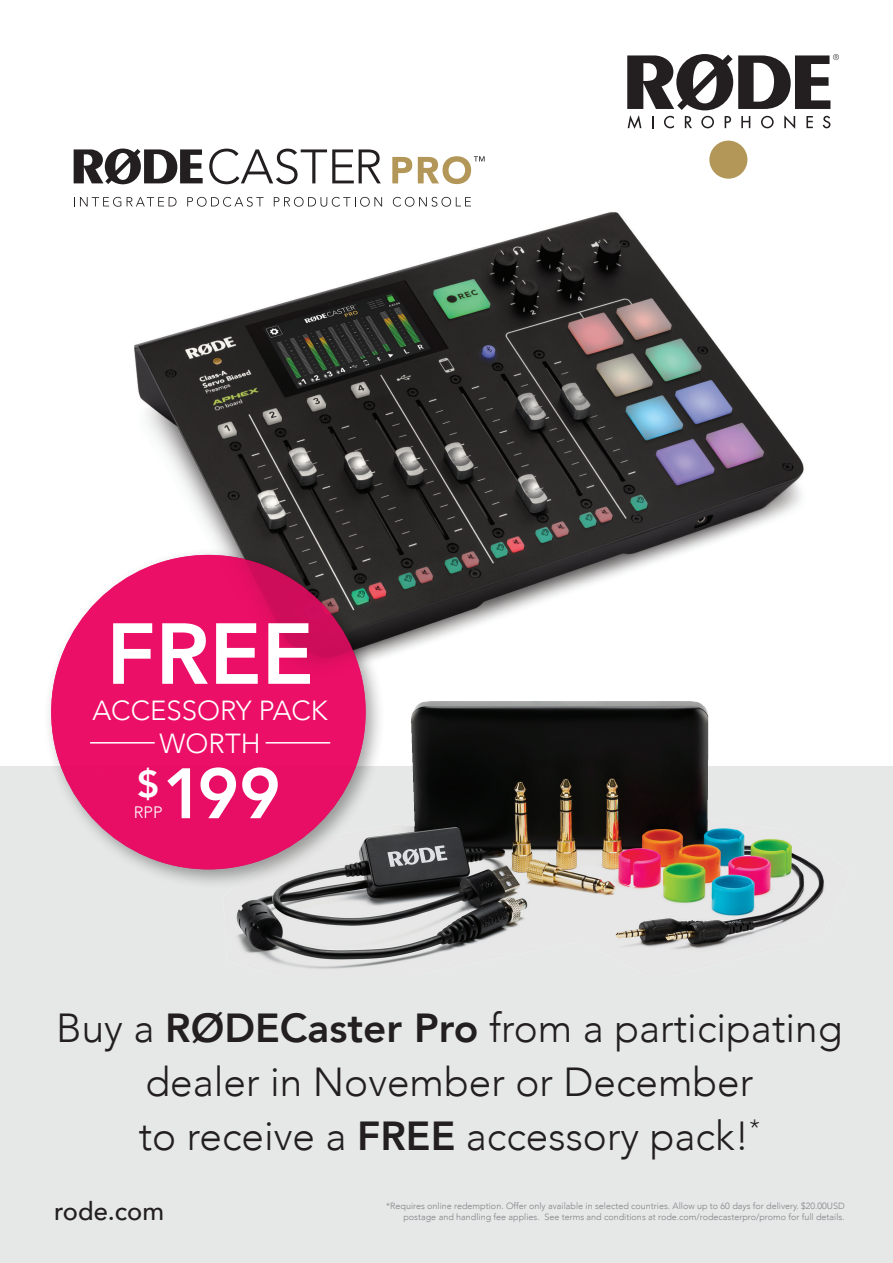
<style>
.page{position:relative;width:893px;height:1263px;background:#fff}
.page>*{position:absolute;margin:0;border:0;box-sizing:border-box;transform-origin:0 0}
.t1{font:800 85.5px "Avenir";color:#fff}
.t2{font:800 70.5px "Avenir";color:#fff}
.t3{font:300 40.5px/54px "Avenir";color:#231f20;text-align:center}
.t4{font:300 27.6px/33px "Avenir";color:#fff;text-align:center}
.t5{font:500 25.5px "Avenir";color:#231f20}
.t6{font:300 16.5px "Avenir";color:#fff}
.t7{font:300 9px "Avenir";color:#808285}
.s1{font-weight:800}
</style>
<div class="page">
<div style="left:0;top:767px;width:893px;height:496px;background:#e5e8e7"></div>
<img style="left:73px;top:140px;width:731px;height:469px">
<img style="left:236px;top:609px;width:649px;height:360px">
<svg style="left:627px;top:54px;width:212px;height:75px"></svg>
<div style="left:709px;top:141px;width:38px;height:38px;background:#b39758;border-radius:50%"></div>
<div style="left:43px;top:547px;width:343px;height:342px;background:#231f20;opacity:.4"></div>
<svg style="left:74px;top:197px;width:47px;height:10px"></svg>
<svg style="left:127px;top:197px;width:49px;height:9px"></svg>
<svg style="left:187px;top:197px;width:76px;height:10px"></svg>
<svg style="left:274px;top:197px;width:108px;height:10px"></svg>
<svg style="left:393px;top:197px;width:78px;height:10px"></svg>
<svg style="left:74px;top:149px;width:129px;height:35px"></svg>
<svg style="left:209px;top:149px;width:172px;height:35px"></svg>
<svg style="left:392px;top:157px;width:20px;height:26px"></svg>
<svg style="left:418px;top:156px;width:67px;height:28px"></svg>
<div style="left:51px;top:555px;width:315px;height:314px;background:#ec0f67;border-radius:50%"></div>
<hr style="left:266px;top:742px;width:64px;height:1px;background:#fff">
<hr style="left:90px;top:742px;width:65px;height:1px;background:#fff">
<h1 class="t1" style="left:106px;top:587px;width:209px">FREE</h1>
<h3 class="t4" style="left:92px;top:694px;width:237px">ACCESSORY PACK<br>WORTH</h3>
<h2 class="t2" style="left:137px;top:739px;width:145px"><sup>$</sup>199</h2>
<h3 class="t6" style="left:134px;top:803px;width:30px">RPP</h3>
<h3 class="t3" style="left:56px;top:1001px;width:788px">Buy a <span class="s1">RØDECaster Pro</span> from a participating dealer in November or December<br>to receive a <span class="s1">FREE</span> accessory pack!<sup>*</sup></h3>
<h3 class="t5" style="left:54px;top:1189px;width:112px">rode.com</h3>
<p class="t7" style="left:386px;top:1201px;width:460px">*Requires online redemption. Offer only available in selected countries. Allow up to 60 days for delivery. $20.00USD</p>
<p class="t7" style="left:403px;top:1211px;width:443px">postage and handling fee applies. See terms and conditions at rode.com/rodecasterpro/promo for full details.</p>
</div>
